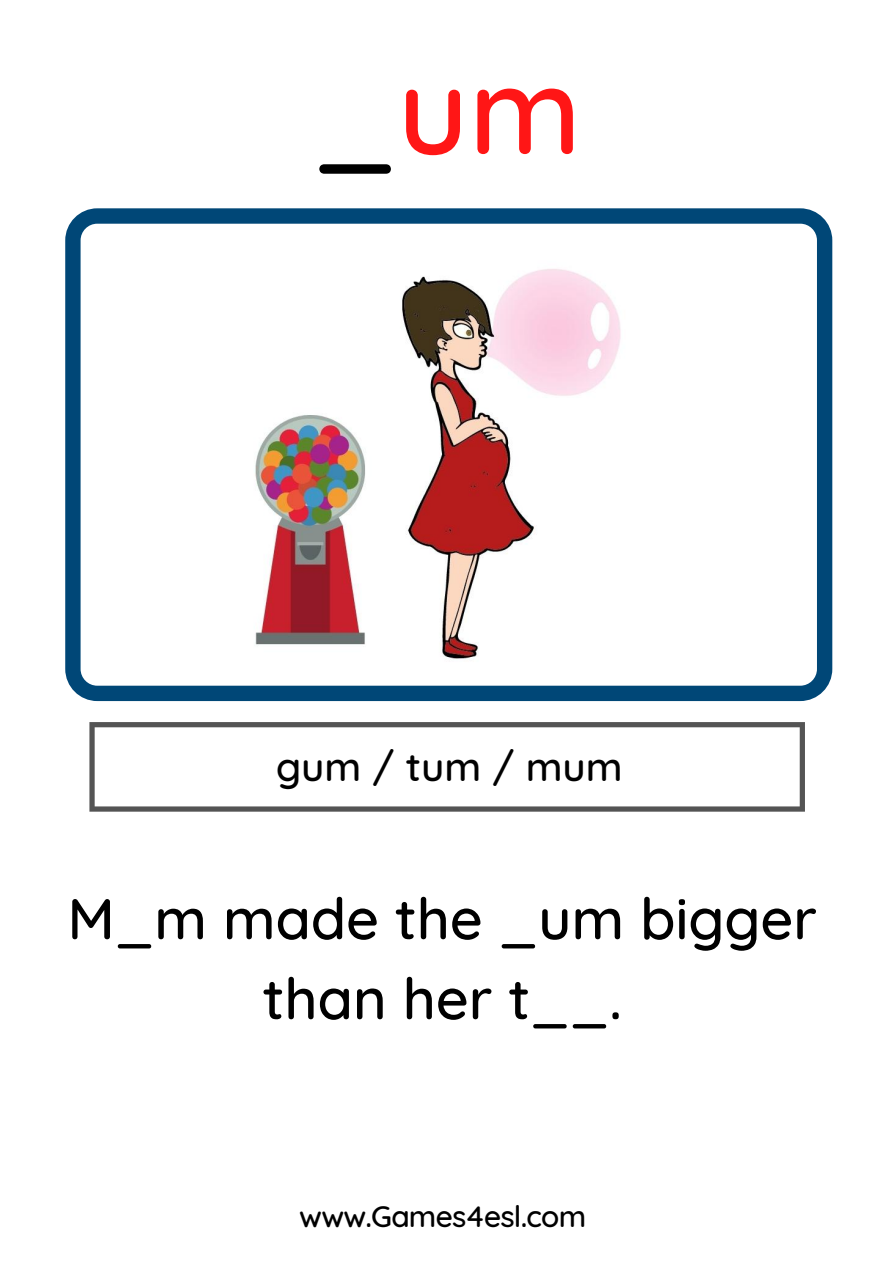
<style>
.page{position:relative;width:894px;height:1264px;background:#fff}
.page>*{position:absolute;margin:0;border:0;box-sizing:border-box;transform-origin:0 0}
.t1{font:500 122.85px "Quicksand";color:#ff1616}
.t2{font:500 57.45px/79.9px "Quicksand";color:#000;text-align:center}
.t3{font:500 40.2px "Quicksand";color:#000}
.t4{font:500 30px "Quicksand";letter-spacing:-.025em;color:#000}
.s1{color:#000}
</style>
<div class="page">
<svg style="left:65px;top:208px;width:767px;height:493px"></svg>
<svg style="left:89px;top:722px;width:715px;height:89px"></svg>
<img style="left:238px;top:240px;width:408px;height:428px">
<h1 class="t1" style="left:313px;top:31px;width:270px"><span class="s1">_</span>um</h1>
<p class="t3" style="left:276px;top:740px;width:348px">gum / tum / mum</p>
<p class="t2" style="left:67px;top:877px;width:750px">M_m made the _um bigger than her t__.</p>
<p class="t4" style="left:299px;top:1196px;width:288px">www.Games4esl.com</p>
</div>
